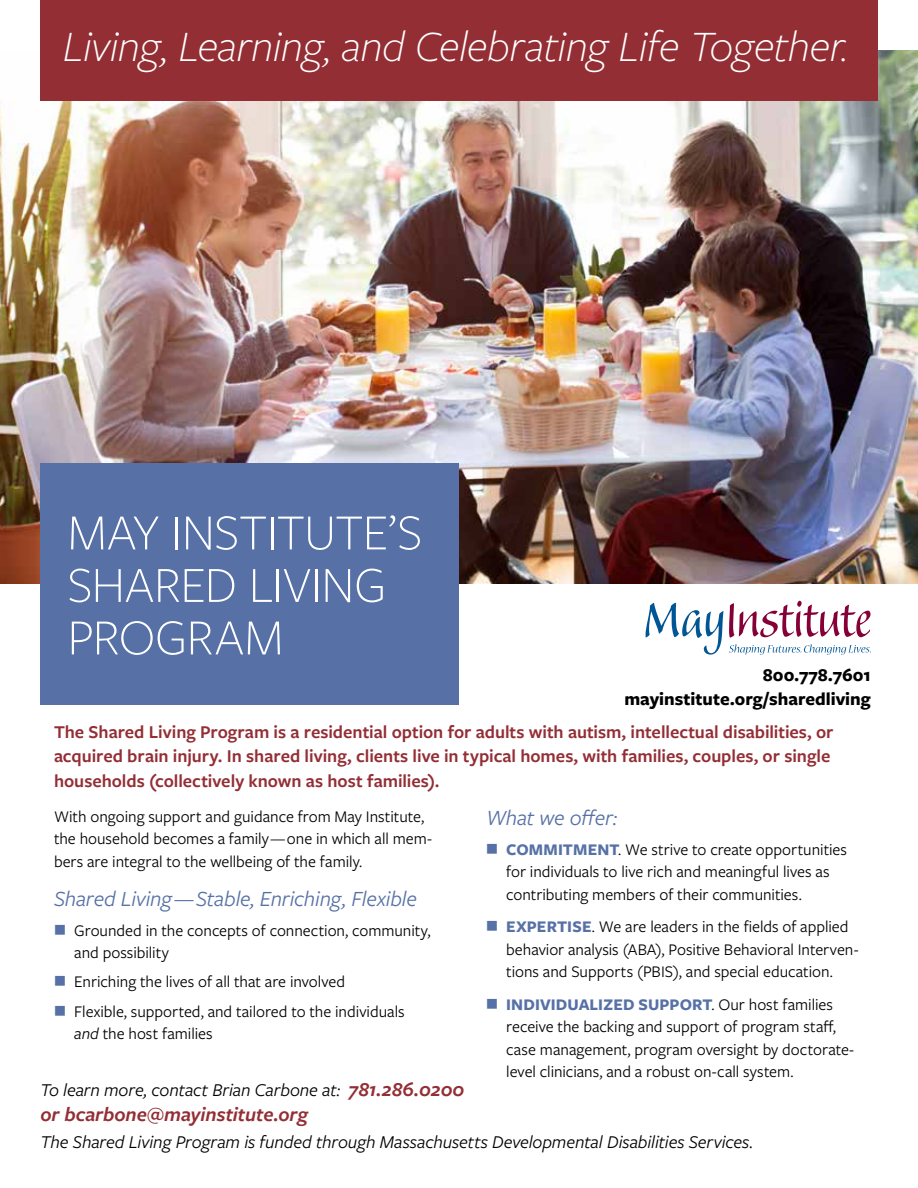
<style>
.page{position:relative;width:918px;height:1188px;background:#fff}
.page>*{position:absolute;margin:0;border:0;box-sizing:border-box;transform-origin:0 0}
.t1{font:300 52.5px/52.5px "Freight Sans Pro";letter-spacing:-.01em;color:#fff}
.t2{font:italic 300 45px "Freight Sans Pro";letter-spacing:-.01em;color:#fff}
.t3{font:italic 22.5px "Freight Sans Pro";letter-spacing:-.005em;color:#5771a6}
.t4{font:italic 600 20.7px "Freight Sans Pro";letter-spacing:-.005em;color:#932e35}
.t5{font:600 18.75px/24.3px "Freight Sans Pro";color:#932e35}
.t6{font:italic 18.75px "Freight Sans Pro";letter-spacing:-.005em;color:#000}
.t7{font:700 18.75px/23.9px "Freight Sans Pro";color:#000;text-align:right}
.t8{font:16.8px/22.5px "Freight Sans Pro";color:#000}
.s1{font-weight:700;color:#5771a6}
.s2{font-style:italic}
.s3{font-weight:600;font-size:20.7px;color:#932e35}
</style>
<div class="page">
<img style="left:0;top:50px;width:918px;height:534px">
<div style="left:38px;top:462px;width:421px;height:244px;background:#5771a6"></div>
<div style="left:39px;top:0;width:840px;height:103px;background:#932e35"></div>
<svg style="left:729px;top:644px;width:142px;height:11px"></svg>
<svg style="left:646px;top:603px;width:77px;height:52px"></svg>
<svg style="left:729px;top:601px;width:142px;height:37px"></svg>
<h2 class="t2" style="left:63px;top:17px;width:787px">Living, Learning, and Celebrating Life Together.</h2>
<h1 class="t1" style="left:68px;top:504px;width:356px">MAY INSTITUTE’S<br>SHARED LIVING<br>PROGRAM</h1>
<p class="t7" style="left:624px;top:662px;width:248px">800.778.7601 mayinstitute.org/sharedliving</p>
<p class="t5" style="left:54px;top:719px;width:781px">The Shared Living Program is a residential option for adults with autism, intellectual disabilities, or acquired brain injury. In shared living, clients live in typical homes, with families, couples, or single households (collectively known as host families).</p>
<h3 class="t3" style="left:486px;top:803px;width:133px">What we offer:</h3>
<p class="t8" style="left:506px;top:837px;width:342px"><span class="s1">COMMITMENT</span>. We strive to create opportunities for individuals to live rich and meaningful lives as contributing members of their communities.</p>
<p class="t8" style="left:506px;top:915px;width:354px"><span class="s1">EXPERTISE</span>. We are leaders in the fields of applied behavior analysis (ABA), Positive Behavioral Interven&shy;tions and Supports (PBIS), and special education.</p>
<p class="t8" style="left:506px;top:993px;width:349px"><span class="s1">INDIVIDUALIZED SUPPORT</span>. Our host families receive the backing and support of program staff, case management, program oversight by doctorate&shy;level clinicians, and a robust on-call system.</p>
<p class="t8" style="left:54px;top:804px;width:379px">With ongoing support and guidance from May Institute, the household becomes a family — one in which all mem&shy;bers are integral to the wellbeing of the family.</p>
<h3 class="t3" style="left:54px;top:884px;width:364px">Shared Living — Stable, Enriching, Flexible</h3>
<p class="t8" style="left:74px;top:918px;width:358px">Grounded in the concepts of connection, community, and possibility</p>
<p class="t8" style="left:74px;top:967px;width:332px;line-height:29.2px">Enriching the lives of all that are involved<br>Flexible, supported, and tailored to the individuals</p>
<p class="t8" style="left:74px;top:1022px;width:140px"><span class="s2">and</span> the host families</p>
<p class="t6" style="left:40px;top:1078px;width:426px">To learn more, contact Brian Carbone at: <span class="s3">781.286.0200</span></p>
<p class="t4" style="left:40px;top:1101px;width:269px">or bcarbone@mayinstitute.org</p>
<p class="t6" style="left:40px;top:1129px;width:714px">The Shared Living Program is funded through Massachusetts Developmental Disabilities Services.</p>
</div>
